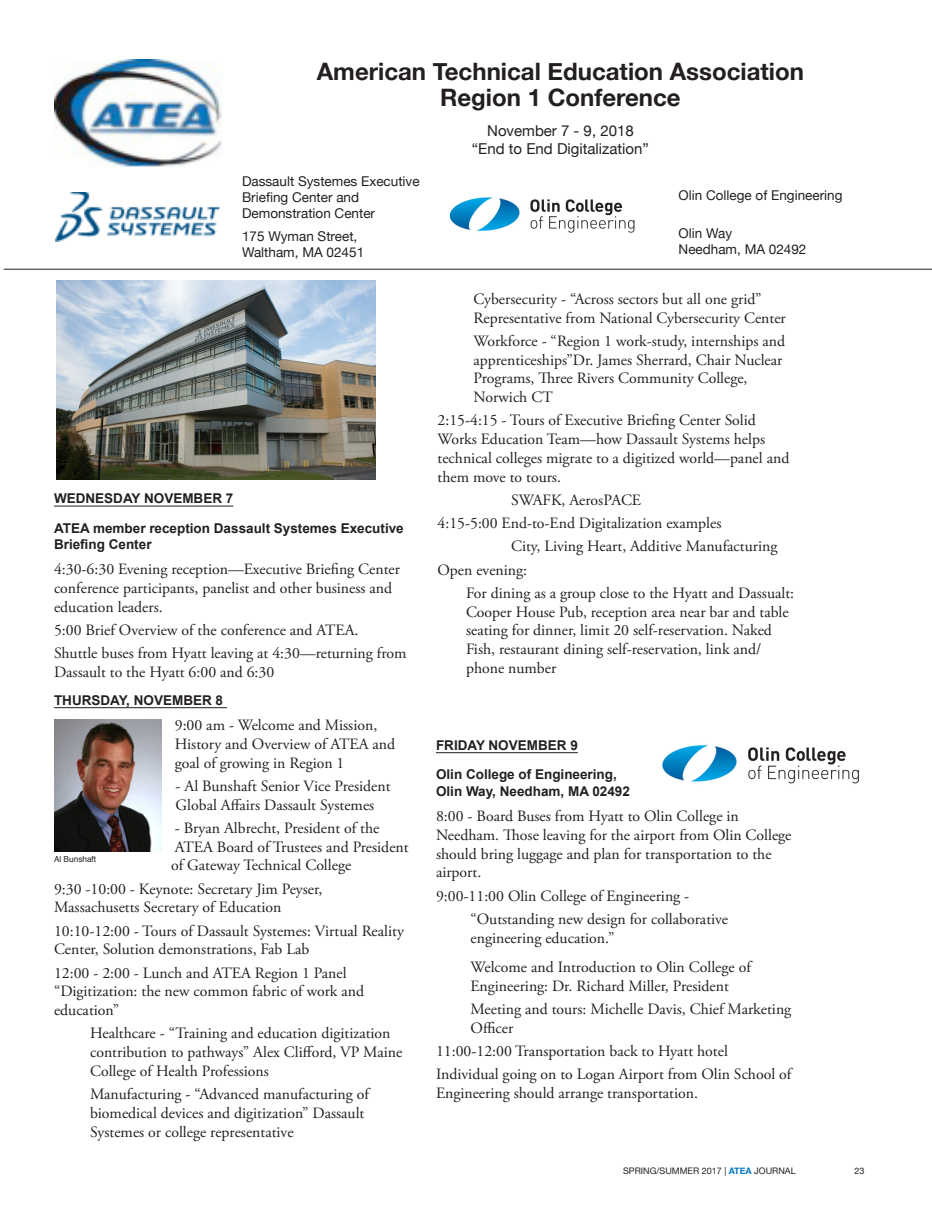
<style>
.page{position:relative;width:932px;height:1215px;background:#fff}
.page>*{position:absolute;margin:0;border:0;box-sizing:border-box;transform-origin:0 0}
.Title_Centered{font:700 24px/25.5px "Helvetica Neue";color:#231f20;text-align:center}
.Body_copy{font:15.75px/18.8px "Adobe Garamond Pro";color:#231f20}
.Body{font:15.75px/18.8px "Adobe Garamond Pro";color:#231f20}
.Body_Centered_copy_2{font:15px/18px "Helvetica Neue";color:#231f20;text-align:center}
.Credits_subtitle_les{font:700 13.5px/16.2px "Arial";color:#231f20}
.Sponsorship_contact{font:13.5px/16.2px "Helvetica Neue";color:#231f20}
.Page_Numbers_Right{font:9px "Helvetica Neue";color:#231f20}
.Caption_name{font:8.25px "Helvetica";color:#231f20}
.s1{font-weight:700;color:#0077c0}
</style>
<div class="page">
<hr style="left:4px;top:269px;width:928px;height:1px;background:#231f20">
<img style="left:56px;top:192px;width:165px;height:49px">
<hr style="left:54px;top:506px;width:179px;height:1px;background:#231f20">
<hr style="left:54px;top:707px;width:173px;height:1px;background:#231f20">
<hr style="left:436px;top:752px;width:142px;height:1px;background:#231f20">
<img style="left:54px;top:719px;width:107px;height:132px">
<img style="left:662px;top:745px;width:197px;height:39px">
<img style="left:449px;top:197px;width:186px;height:36px">
<img style="left:56px;top:280px;width:319px;height:200px">
<img style="left:54px;top:59px;width:168px;height:108px">
<p class="Title_Centered" style="left:317px;top:60px;width:488px">American Technical Education Association<br>Region 1 Conference</p>
<p class="Body_Centered_copy_2" style="left:472px;top:122px;width:178px">November 7 - 9, 2018 “End to End Digitalization”</p>
<p class="Sponsorship_contact" style="left:242px;top:174px;width:179px">Dassault Systemes Executive<br>Briefing Center and<br>Demonstration Center</p>
<p class="Sponsorship_contact" style="left:242px;top:229px;width:124px">175 Wyman Street,<br>Waltham, MA 02451</p>
<p class="Credits_subtitle_les" style="left:54px;top:491px;width:181px">WEDNESDAY NOVEMBER 7</p>
<p class="Credits_subtitle_les" style="left:54px;top:520px;width:351px">ATEA member reception Dassault Systemes Executive<br>Briefing Center</p>
<p class="Body_copy" style="left:54px;top:561px;width:347px">4:30-6:30 Evening reception—Executive Briefing Center conference participants, panelist and other business and education leaders.</p>
<p class="Body_copy" style="left:54px;top:621px;width:306px">5:00 Brief Overview of the conference and ATEA.</p>
<p class="Body_copy" style="left:54px;top:645px;width:354px">Shuttle buses from Hyatt leaving at 4:30—returning from<br>Dassault to the Hyatt 6:00 and 6:30</p>
<p class="Credits_subtitle_les" style="left:54px;top:692px;width:171px">THURSDAY, NOVEMBER 8</p>
<p class="Body_copy" style="left:175px;top:716px;width:222px">9:00 am - Welcome and Mission,<br>History and Overview of ATEA and goal of growing in Region 1</p>
<p class="Body_copy" style="left:176px;top:777px;width:216px">- Al Bunshaft Senior Vice President<br>Global Affairs Dassault Systemes</p>
<p class="Body_copy" style="left:171px;top:819px;width:239px">- Bryan Albrecht, President of the<br>ATEA Board of Trustees and President of Gateway Technical College</p>
<p class="Body_copy" style="left:54px;top:880px;width:270px">9:30 -10:00 - Keynote: Secretary Jim Peyser,<br>Massachusetts Secretary of Education</p>
<p class="Body_copy" style="left:54px;top:922px;width:351px">10:10-12:00 - Tours of Dassault Systemes: Virtual Reality<br>Center, Solution demonstrations, Fab Lab</p>
<p class="Body_copy" style="left:54px;top:964px;width:311px">12:00 - 2:00 - Lunch and ATEA Region 1 Panel “Digitization: the new common fabric of work and education”</p>
<p class="Body_copy" style="left:90px;top:1025px;width:314px">Healthcare - “Training and education digitization contribution to pathways” Alex Clifford, VP Maine<br>College of Health Professions</p>
<p class="Body_copy" style="left:90px;top:1085px;width:280px">Manufacturing - “Advanced manufacturing of biomedical devices and digitization” Dassault<br>Systemes or college representative</p>
<p class="Caption_name" style="left:54px;top:853px;width:44px">Al Bunshaft</p>
<p class="Sponsorship_contact" style="left:678px;top:187px;width:165px">Olin College of Engineering</p>
<p class="Sponsorship_contact" style="left:678px;top:226px;width:129px">Olin Way<br>Needham, MA 02492</p>
<p class="Body_copy" style="left:473px;top:290px;width:314px">Cybersecurity - “Across sectors but all one grid”<br>Representative from National Cybersecurity Center</p>
<p class="Body_copy" style="left:473px;top:332px;width:313px">Workforce - “Region 1 work-study, internships and apprenticeships”Dr. James Sherrard, Chair Nuclear Programs, Three Rivers Community College, Norwich CT</p>
<p class="Body_copy" style="left:437px;top:412px;width:353px">2:15-4:15 - Tours of Executive Briefing Center Solid Works Education Team—how Dassault Systems helps technical colleges migrate to a digitized world—panel and them move to tours.</p>
<p class="Body_copy" style="left:511px;top:491px;width:132px">SWAFK, AerosPACE</p>
<p class="Body_copy" style="left:437px;top:514px;width:285px">4:15-5:00 End-to-End Digitalization examples</p>
<p class="Body_copy" style="left:511px;top:538px;width:268px">City, Living Heart, Additive Manufacturing</p>
<p class="Body_copy" style="left:437px;top:561px;width:91px">Open evening:</p>
<p class="Body_copy" style="left:466px;top:584px;width:329px">For dining as a group close to the Hyatt and Dassualt:<br>Cooper House Pub, reception area near bar and table seating for dinner, limit 20 self-reservation. Naked Fish, restaurant dining self-reservation, link and/ phone number</p>
<p class="Credits_subtitle_les" style="left:436px;top:737px;width:143px">FRIDAY NOVEMBER 9</p>
<p class="Credits_subtitle_les" style="left:436px;top:767px;width:195px">Olin College of Engineering,<br>Olin Way, Needham, MA 02492</p>
<p class="Body_copy" style="left:436px;top:807px;width:357px">8:00 - Board Buses from Hyatt to Olin College in Needham. Those leaving for the airport from Olin College should bring luggage and plan for transportation to the airport.</p>
<p class="Body_copy" style="left:436px;top:887px;width:255px">9:00-11:00 Olin College of Engineering -</p>
<p class="Body" style="left:470px;top:910px;width:259px">“Outstanding new design for collaborative engineering education.”</p>
<p class="Body_copy" style="left:470px;top:958px;width:282px">Welcome and Introduction to Olin College of<br>Engineering: Dr. Richard Miller, President</p>
<p class="Body_copy" style="left:470px;top:1000px;width:322px">Meeting and tours: Michelle Davis, Chief Marketing<br>Officer</p>
<p class="Body_copy" style="left:436px;top:1042px;width:293px">11:00-12:00 Transportation back to Hyatt hotel</p>
<p class="Body_copy" style="left:436px;top:1065px;width:357px">Individual going on to Logan Airport from Olin School of<br>Engineering should arrange transportation.</p>
<p class="Page_Numbers_Right" style="left:623px;top:1164px;width:174px">SPRING/SUMMER 2017 | <span class="s1">ATEA</span> JOURNAL</p>
<p class="Page_Numbers_Right" style="left:854px;top:1164px;width:12px">23</p>
</div>
